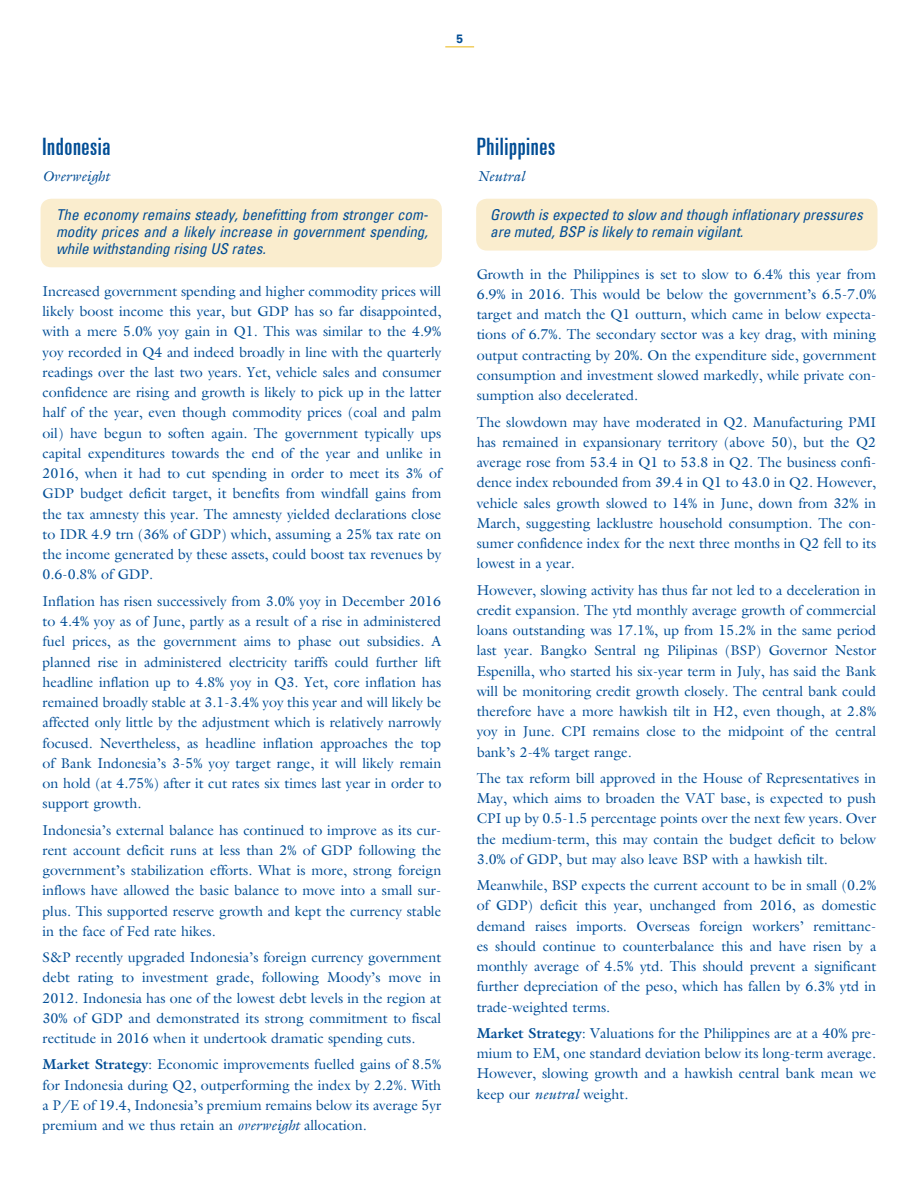
<style>
.page{position:relative;width:918px;height:1188px;background:#fff}
.page>*{position:absolute;margin:0;border:0;box-sizing:border-box;transform-origin:0 0}
.B-head{font:ultra-condensed 24px "Univers";letter-spacing:.025em;color:#014d95}
.Callout{font:italic condensed 15px/17.2px "Univers";color:#014d95;text-align:justify}
.Body{font:14.25px/20.2px "Galliard";color:#014d95;text-align:justify}
.Body-2{font:italic 14.25px "Galliard";color:#014d95}
.t1{font:700 12px "Univers";color:#014d95}
.s1{font-weight:700}
.s2{font-style:italic}
</style>
<div class="page">
<div style="left:41px;top:199px;width:401px;height:68px;background:#faedce;border-radius:11px"></div>
<div style="left:476px;top:199px;width:402px;height:52px;background:#faedce;border-radius:11px"></div>
<svg style="left:445px;top:46px;width:29px;height:1px"></svg>
<p class="t1" style="left:456px;top:32px;width:8px">5</p>
<p class="B-head" style="left:43px;top:135px;width:69px">Indonesia</p>
<p class="Body-2" style="left:43px;top:170px;width:68px">Overweight</p>
<p class="Callout" style="left:56px;top:205px;width:373px">The economy remains steady, benefitting from stronger com&shy;modity prices and a likely increase in government spending, while withstanding rising US rates.</p>
<p class="Body" style="left:43px;top:282px;width:400px">Increased government spending and higher commodity prices will likely boost income this year, but GDP has so far disappointed, with a mere 5.0% yoy gain in Q1. This was similar to the 4.9% yoy recorded in Q4 and indeed broadly in line with the quarterly readings over the last two years. Yet, vehicle sales and consumer confidence are rising and growth is likely to pick up in the latter half of the year, even though commodity prices (coal and palm oil) have begun to soften again. The government typically ups capital expenditures towards the end of the year and unlike in 2016, when it had to cut spending in order to meet its 3% of GDP budget deficit target, it benefits from windfall gains from the tax amnesty this year. The amnesty yielded declarations close to IDR 4.9 trn (36% of GDP) which, assuming a 25% tax rate on the income generated by these assets, could boost tax revenues by 0.6-0.8% of GDP.</p>
<p class="Body" style="left:43px;top:592px;width:400px">Inflation has risen successively from 3.0% yoy in December 2016 to 4.4% yoy as of June, partly as a result of a rise in administered fuel prices, as the government aims to phase out subsidies. A planned rise in administered electricity tariffs could further lift headline inflation up to 4.8% yoy in Q3. Yet, core inflation has remained broadly stable at 3.1-3.4% yoy this year and will likely be affected only little by the adjustment which is relatively narrowly focused. Nevertheless, as headline inflation approaches the top of Bank Indonesia’s 3-5% yoy target range, it will likely remain on hold (at 4.75%) after it cut rates six times last year in order to support growth.</p>
<p class="Body" style="left:43px;top:821px;width:400px">Indonesia’s external balance has continued to improve as its cur&shy;rent account deficit runs at less than 2% of GDP following the government’s stabilization efforts. What is more, strong foreign inflows have allowed the basic balance to move into a small sur&shy;plus. This supported reserve growth and kept the currency stable in the face of Fed rate hikes.</p>
<p class="Body" style="left:43px;top:948px;width:400px">S&amp;P recently upgraded Indonesia’s foreign currency government debt rating to investment grade, following Moody’s move in 2012. Indonesia has one of the lowest debt levels in the region at 30% of GDP and demonstrated its strong commitment to fiscal rectitude in 2016 when it undertook dramatic spending cuts.</p>
<p class="Body" style="left:43px;top:1056px;width:400px"><span class="s1">Market Strategy</span>: Economic improvements fuelled gains of 8.5% for Indonesia during Q2, outperforming the index by 2.2%. With a P/E of 19.4, Indonesia’s premium remains below its average 5yr premium and we thus retain an <span class="s2">overweight</span> allocation.</p>
<p class="B-head" style="left:477px;top:135px;width:80px">Philippines</p>
<p class="Body-2" style="left:477px;top:170px;width:50px">Neutral</p>
<p class="Callout" style="left:490px;top:205px;width:374px">Growth is expected to slow and though inflationary pressures are muted, BSP is likely to remain vigilant.</p>
<p class="Body" style="left:477px;top:265px;width:401px">Growth in the Philippines is set to slow to 6.4% this year from 6.9% in 2016. This would be below the government’s 6.5-7.0% target and match the Q1 outturn, which came in below expecta&shy;tions of 6.7%. The secondary sector was a key drag, with mining output contracting by 20%. On the expenditure side, government consumption and investment slowed markedly, while private con&shy;sumption also decelerated.</p>
<p class="Body" style="left:477px;top:413px;width:401px">The slowdown may have moderated in Q2. Manufacturing PMI has remained in expansionary territory (above 50), but the Q2 average rose from 53.4 in Q1 to 53.8 in Q2. The business confi&shy;dence index rebounded from 39.4 in Q1 to 43.0 in Q2. However, vehicle sales growth slowed to 14% in June, down from 32% in March, suggesting lacklustre household consumption. The con&shy;sumer confidence index for the next three months in Q2 fell to its lowest in a year.</p>
<p class="Body" style="left:477px;top:581px;width:401px">However, slowing activity has thus far not led to a deceleration in credit expansion. The ytd monthly average growth of commercial loans outstanding was 17.1%, up from 15.2% in the same period last year. Bangko Sentral ng Pilipinas (BSP) Governor Nestor Espenilla, who started his six-year term in July, has said the Bank will be monitoring credit growth closely. The central bank could therefore have a more hawkish tilt in H2, even though, at 2.8% yoy in June. CPI remains close to the midpoint of the central bank’s 2-4% target range.</p>
<p class="Body" style="left:477px;top:769px;width:401px">The tax reform bill approved in the House of Representatives in May, which aims to broaden the VAT base, is expected to push CPI up by 0.5-1.5 percentage points over the next few years. Over the medium-term, this may contain the budget deficit to below 3.0% of GDP, but may also leave BSP with a hawkish tilt.</p>
<p class="Body" style="left:477px;top:877px;width:401px">Meanwhile, BSP expects the current account to be in small (0.2% of GDP) deficit this year, unchanged from 2016, as domestic demand raises imports. Overseas foreign workers’ remittanc&shy;es should continue to counterbalance this and have risen by a monthly average of 4.5% ytd. This should prevent a significant further depreciation of the peso, which has fallen by 6.3% ytd in trade-weighted terms.</p>
<p class="Body" style="left:477px;top:1024px;width:401px"><span class="s1">Market Strategy</span>: Valuations for the Philippines are at a 40% pre&shy;mium to EM, one standard deviation below its long-term average.<br>However, slowing growth and a hawkish central bank mean we keep our <span class="s2">neutral</span> weight.</p>
</div>
